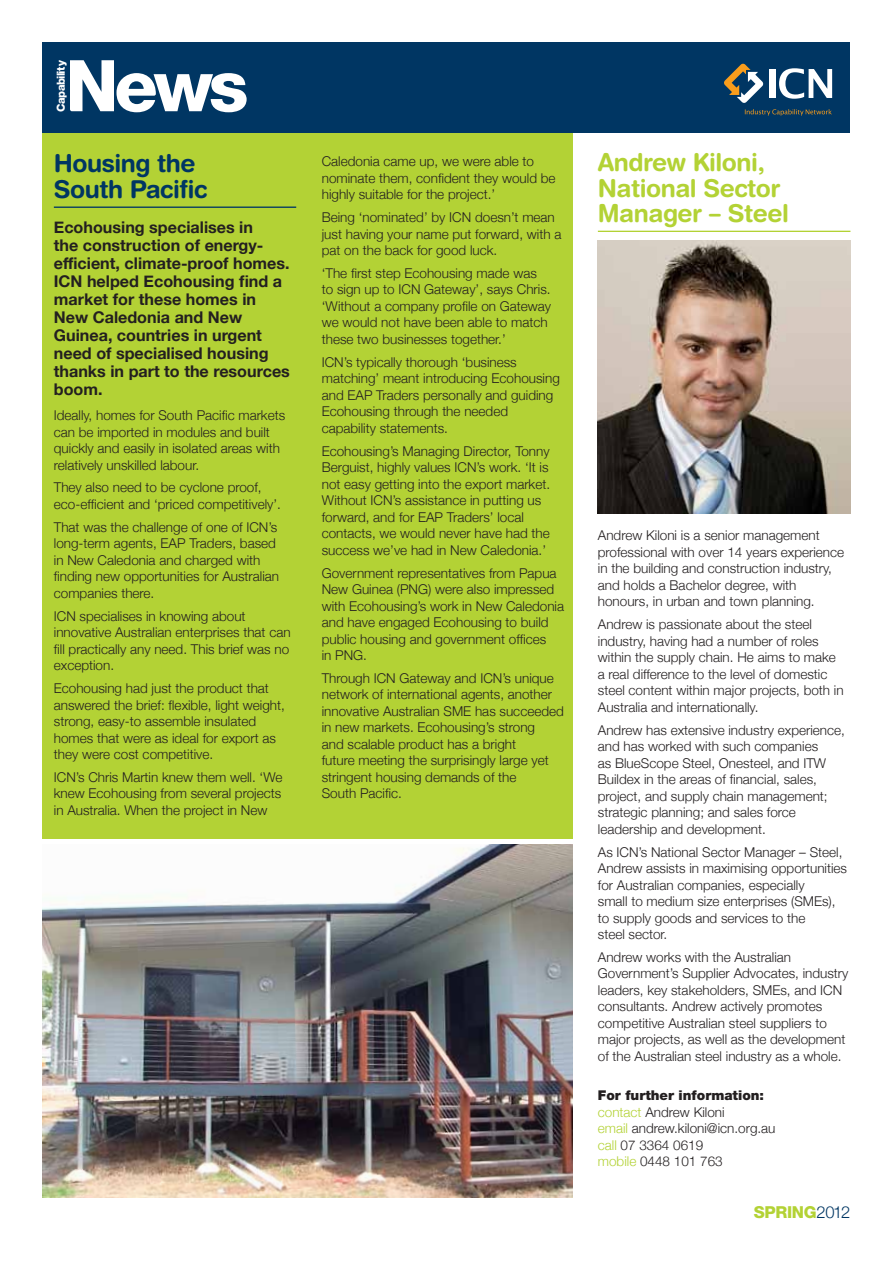
<style>
.page{position:relative;width:893px;height:1263px;background:#fff}
.page>*{position:absolute;margin:0;border:0;box-sizing:border-box;transform-origin:0 0}
.t1{font:700 24.75px/25.5px "Helvetica Rounded";letter-spacing:-.02em;color:#b3d235}
.t2{font:700 24.75px/25.5px "Helvetica Rounded";letter-spacing:-.02em;color:#003663}
.t3{font:800 16.5px "Helvetica Neue";letter-spacing:-.02em;color:#b3d235}
.t4{font:700 16.2px/18px "Helvetica Neue";color:#231f20}
.t5{font:300 13.5px/16.5px "Helvetica Neue";color:#231f20}
.t6{font:800 11.1px "Helvetica Neue";letter-spacing:-.04em;color:#fff}
.s1{font-weight:900}
.s2{color:#b3d235}
.s3{font-weight:300;color:#003663}
</style>
<div class="page">
<div style="left:43px;top:133px;width:530px;height:706px;background:#b3d235"></div>
<img style="left:43px;top:844px;width:530px;height:353px">
<div style="left:43px;top:43px;width:807px;height:90px;background:#003663"></div>
<hr style="left:598px;top:231px;width:252px;height:1px;background:#b3d235">
<hr style="left:54px;top:207px;width:242px;height:1px;background:#003663">
<div style="left:769px;top:69px;width:6px;height:29px;background:#fff"></div>
<svg style="left:779px;top:68px;width:53px;height:31px"></svg>
<svg style="left:724px;top:64px;width:39px;height:39px"></svg>
<svg style="left:745px;top:109px;width:87px;height:7px"></svg>
<svg style="left:70px;top:60px;width:177px;height:52px"></svg>
<img style="left:598px;top:240px;width:252px;height:273px">
<p class="t6" style="left:54px;top:112px;width:53px;rotate:-90deg">Capability</p>
<h1 class="t2" style="left:54px;top:150px;width:155px">Housing the<br>South Pacific</h1>
<p class="t4" style="left:54px;top:217px;width:238px">Ecohousing specialises in<br>the construction of energy&shy;efficient, climate-proof homes.<br>ICN helped Ecohousing find a market for these homes in<br>New Caledonia and New<br>Guinea, countries in urgent need of specialised housing thanks in part to the resources boom.</p>
<p class="t5" style="left:54px;top:406px;width:233px">Ideally, homes for South Pacific markets can be imported in modules and built quickly and easily in isolated areas with relatively unskilled labour.</p>
<p class="t5" style="left:54px;top:479px;width:229px">They also need to be cyclone proof, eco-efficient and ‘priced competitively’.</p>
<p class="t5" style="left:54px;top:518px;width:227px">That was the challenge of one of ICN’s long-term agents, EAP Traders, based in New Caledonia and charged with finding new opportunities for Australian companies there.</p>
<p class="t5" style="left:54px;top:607px;width:238px">ICN specialises in knowing about innovative Australian enterprises that can fill practically any need. This brief was no exception.</p>
<p class="t5" style="left:54px;top:679px;width:233px">Ecohousing had just the product that answered the brief: flexible, light weight, strong, easy-to assemble insulated homes that were as ideal for export as they were cost competitive.</p>
<p class="t5" style="left:54px;top:768px;width:230px;text-align:justify">ICN’s Chris Martin knew them well. ‘We knew Ecohousing from several projects in Australia. When the project in New</p>
<p class="t5" style="left:322px;top:152px;width:235px">Caledonia came up, we were able to nominate them, confident they would be highly suitable for the project.’</p>
<p class="t5" style="left:322px;top:208px;width:241px">Being ‘nominated’ by ICN doesn’t mean just having your name put forward, with a pat on the back for good luck.</p>
<p class="t5" style="left:322px;top:264px;width:231px">‘The first step Ecohousing made was to sign up to ICN Gateway’, says Chris. ‘Without a company profile on Gateway we would not have been able to match these two businesses together.’</p>
<p class="t5" style="left:322px;top:353px;width:240px">ICN’s typically thorough ‘business matching’ meant introducing Ecohousing and EAP Traders personally and guiding Ecohousing through the needed capability statements.</p>
<p class="t5" style="left:322px;top:442px;width:230px">Ecohousing’s Managing Director, Tonny Berguist, highly values ICN’s work. ‘It is not easy getting into the export market.<br>Without ICN’s assistance in putting us forward, and for EAP Traders’ local contacts, we would never have had the success we’ve had in New Caledonia.’</p>
<p class="t5" style="left:322px;top:564px;width:244px">Government representatives from Papua New Guinea (PNG) were also impressed with Ecohousing’s work in New Caledonia and have engaged Ecohousing to build public housing and government offices<br>in PNG.</p>
<p class="t5" style="left:322px;top:669px;width:244px">Through ICN Gateway and ICN’s unique network of international agents, another innovative Australian SME has succeeded in new markets. Ecohousing’s strong<br>and scalable product has a bright<br>future meeting the surprisingly large yet stringent housing demands of the<br>South Pacific.</p>
<h1 class="t1" style="left:598px;top:149px;width:193px">Andrew Kiloni,<br>National Sector<br>Manager – Steel</h1>
<p class="t5" style="left:598px;top:526px;width:248px">Andrew Kiloni is a senior management professional with over 14 years experience in the building and construction industry, and holds a Bachelor degree, with honours, in urban and town planning.</p>
<p class="t5" style="left:598px;top:615px;width:247px">Andrew is passionate about the steel industry, having had a number of roles within the supply chain. He aims to make a real difference to the level of domestic steel content within major projects, both in Australia and internationally.</p>
<p class="t5" style="left:598px;top:721px;width:249px">Andrew has extensive industry experience, and has worked with such companies<br>as BlueScope Steel, Onesteel, and ITW Buildex in the areas of financial, sales, project, and supply chain management; strategic planning; and sales force leadership and development.</p>
<p class="t5" style="left:598px;top:843px;width:251px">As ICN’s National Sector Manager – Steel, Andrew assists in maximising opportunities for Australian companies, especially<br>small to medium size enterprises (SMEs), to supply goods and services to the<br>steel sector.</p>
<p class="t5" style="left:598px;top:948px;width:252px">Andrew works with the Australian Government’s Supplier Advocates, industry leaders, key stakeholders, SMEs, and ICN consultants. Andrew actively promotes competitive Australian steel suppliers to major projects, as well as the development of the Australian steel industry as a whole.</p>
<p class="t5" style="left:598px;top:1086px;width:179px"><span class="s1">For further information: </span><span class="s2">contact</span> Andrew Kiloni<br><span class="s2">email</span> andrew.kiloni@icn.org.au <span class="s2">call</span> 07 3364 0619<br><span class="s2">mobile</span> 0448 101 763</p>
<p class="t3" style="left:754px;top:1202px;width:98px">SPRING<span class="s3">2012</span></p>
</div>
